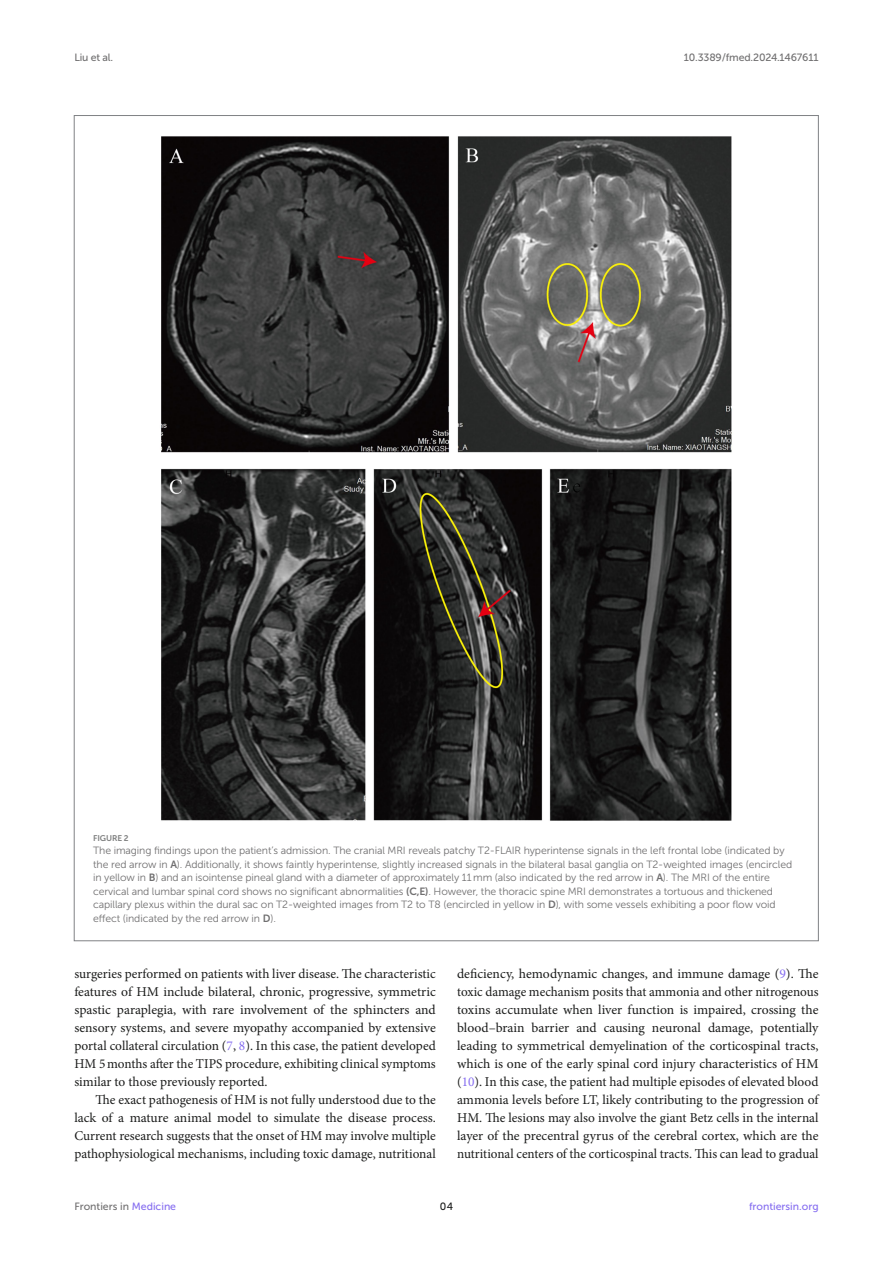
<style>
.page{position:relative;width:893px;height:1263px;background:#fff}
.page>*{position:absolute;margin:0;border:0;box-sizing:border-box;transform-origin:0 0}
.TEXT{font:13.5px/18px "Minion Pro";color:#1b1c1b;text-align:justify}
.TEXT_FLUSH{font:13.5px/18px "Minion Pro";color:#1b1c1b;text-align:justify}
.FIG_LEG{font:10.5px/13.5px "Museo Sans 300";letter-spacing:-.01em;color:#706f70}
.t1{font:10.5px "Museo Sans 500";letter-spacing:-.015em;color:#706f70}
.t2{font:10.5px "Museo Sans 500";color:#856df0}
.t3{font:10.5px "Museo Sans 500";color:#1b1c1b}
.FIG_HD{font:8.25px "Museo Sans 700";letter-spacing:-.01em;color:#7e7f7f}
.s1{font-family:"Museo Sans 700"}
.s2{color:#856df0}
</style>
<div class="page">
<img style="left:161px;top:136px;width:571px;height:685px">
<p class="t1" style="left:74px;top:51px;width:40px">Liu et al.</p>
<p class="t1" style="left:684px;top:51px;width:136px">10.3389/fmed.2024.1467611</p>
<p class="FIG_HD" style="left:93px;top:833px;width:37px">FIGURE 2</p>
<p class="FIG_LEG" style="left:93px;top:844px;width:701px">The imaging findings upon the patient’s admission. The cranial MRI reveals patchy T2-FLAIR hyperintense signals in the left frontal lobe (indicated by the red arrow in <span class="s1">A</span>). Additionally, it shows faintly hyperintense, slightly increased signals in the bilateral basal ganglia on T2-weighted images (encircled in yellow in <span class="s1">B</span>) and an isointense pineal gland with a diameter of approximately 11 mm (also indicated by the red arrow in <span class="s1">A</span>). The MRI of the entire cervical and lumbar spinal cord shows no significant abnormalities <span class="s1">(C,E)</span>. However, the thoracic spine MRI demonstrates a tortuous and thickened capillary plexus within the dural sac on T2-weighted images from T2 to T8 (encircled in yellow in <span class="s1">D</span>), with some vessels exhibiting a poor flow void effect (indicated by the red arrow in <span class="s1">D</span>).</p>
<p class="TEXT_FLUSH" style="left:74px;top:965px;width:363px">surgeries performed on patients with liver disease. The characteristic features of HM include bilateral, chronic, progressive, symmetric spastic paraplegia, with rare involvement of the sphincters and sensory systems, and severe myopathy accompanied by extensive portal collateral circulation (<span class="s2">7</span>, <span class="s2">8</span>). In this case, the patient developed HM 5months after the TIPS procedure, exhibiting clinical symptoms similar to those previously reported.</p>
<p class="TEXT" style="left:74px;top:1091px;width:363px;text-indent:21px">The exact pathogenesis of HM is not fully understood due to the lack of a mature animal model to simulate the disease process.<br>Current research suggests that the onset of HM may involve multiple pathophysiological mechanisms, including toxic damage, nutritional</p>
<p class="TEXT" style="left:457px;top:965px;width:363px">deficiency, hemodynamic changes, and immune damage (<span class="s2">9</span>). The toxic damage mechanism posits that ammonia and other nitrogenous toxins accumulate when liver function is impaired, crossing the blood–brain barrier and causing neuronal damage, potentially leading to symmetrical demyelination of the corticospinal tracts, which is one of the early spinal cord injury characteristics of HM (<span class="s2">10</span>). In this case, the patient had multiple episodes of elevated blood ammonia levels before LT, likely contributing to the progression of HM. The lesions may also involve the giant Betz cells in the internal layer of the precentral gyrus of the cerebral cortex, which are the nutritional centers of the corticospinal tracts. This can lead to gradual</p>
<p class="t1" style="left:74px;top:1200px;width:103px">Frontiers in <span class="s2">Medicine</span></p>
<p class="t3" style="left:440px;top:1200px;width:15px">04</p>
<p class="t2" style="left:749px;top:1200px;width:71px">frontiersin.org</p>
</div>
